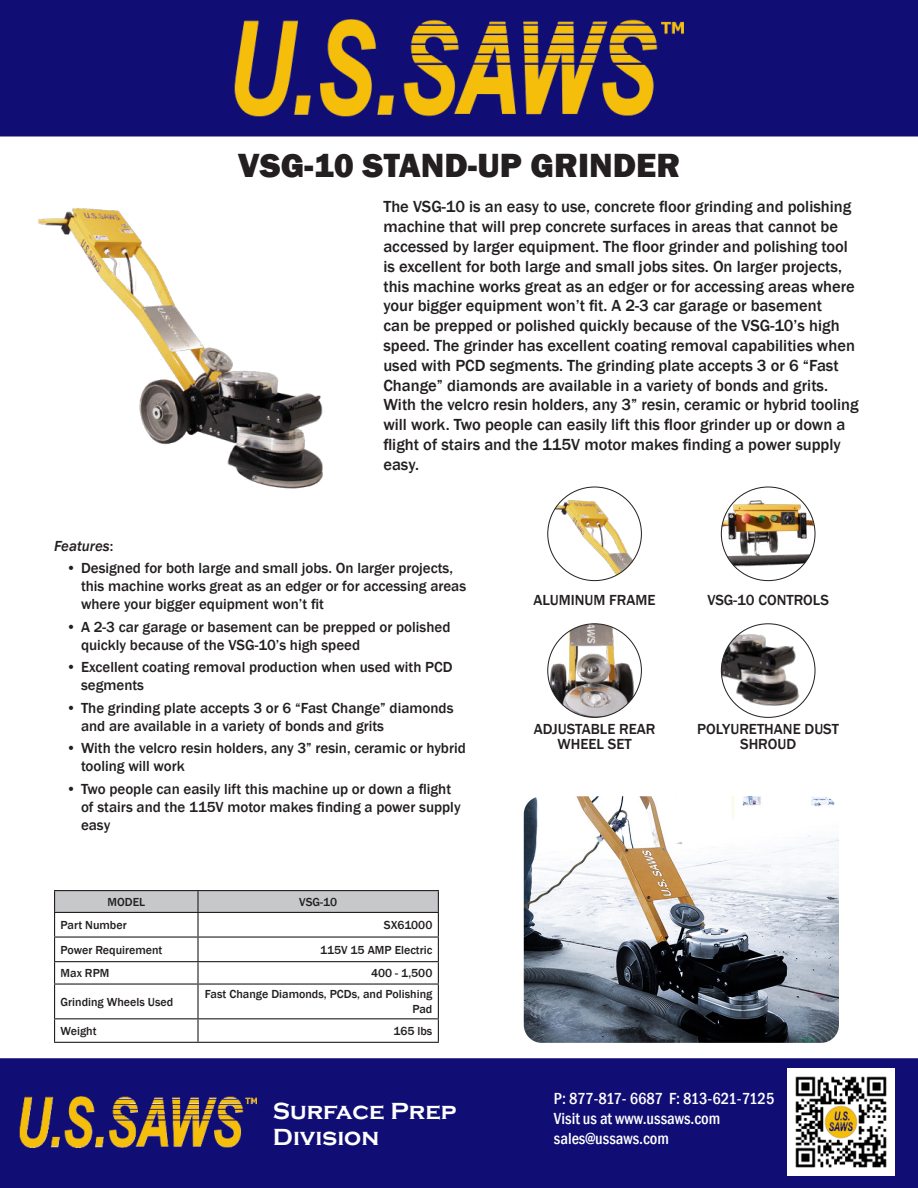
<style>
.page{position:relative;width:918px;height:1188px;background:#fff}
.page>*{position:absolute;margin:0;border:0;box-sizing:border-box;transform-origin:0 0}
.t1{font:800 34.5px "Franklin Gothic";color:#231f20}
.t2{font:700 24px/25.3px "Copperplate Gothic";color:#fff}
.t3{font:500 16.5px/19.8px "Franklin Gothic";color:#231f20}
.t4{font:500 condensed 16.5px/19.8px "Franklin Gothic";color:#fff}
.t5{font:500 15px/18px "Franklin Gothic";color:#231f20}
.t6{font:italic 500 15px "Franklin Gothic";color:#231f20}
.t7{font:500 12px/14.4px "Franklin Gothic";color:#231f20;text-align:right}
.s1{font-style:normal}
</style>
<div class="page">
<div style="left:0;top:0;width:918px;height:137px;background:#100d75"></div>
<div style="left:0;top:1058px;width:918px;height:130px;background:#100d75"></div>
<img style="left:20px;top:1097px;width:236px;height:51px">
<img style="left:787px;top:1069px;width:107px;height:107px">
<img style="left:524px;top:796px;width:315px;height:247px">
<hr style="left:54px;top:890px;width:144px;height:1px;background:#231f20">
<hr style="left:198px;top:890px;width:241px;height:1px;background:#231f20">
<svg style="left:54px;top:891px;width:385px;height:92px"></svg>
<hr style="left:54px;top:983px;width:144px;height:2px;background:#231f20">
<hr style="left:54px;top:985px;width:1px;height:33px;background:#231f20">
<hr style="left:198px;top:983px;width:241px;height:2px;background:#231f20">
<hr style="left:197px;top:985px;width:2px;height:33px;background:#231f20">
<hr style="left:438px;top:985px;width:1px;height:33px;background:#231f20">
<hr style="left:54px;top:1018px;width:144px;height:1px;background:#231f20">
<svg style="left:54px;top:1019px;width:1px;height:23px"></svg>
<hr style="left:198px;top:1018px;width:241px;height:1px;background:#231f20">
<hr style="left:197px;top:1019px;width:2px;height:23px;background:#231f20">
<svg style="left:438px;top:1019px;width:1px;height:23px"></svg>
<hr style="left:54px;top:1042px;width:144px;height:1px;background:#231f20">
<hr style="left:198px;top:1042px;width:241px;height:1px;background:#231f20">
<img style="left:234px;top:19px;width:450px;height:98px">
<img style="left:548px;top:487px;width:93px;height:94px;border-radius:47px">
<img style="left:721px;top:487px;width:94px;height:94px;border-radius:47px">
<img style="left:38px;top:208px;width:285px;height:281px">
<img style="left:548px;top:624px;width:93px;height:93px;border-radius:47px">
<img style="left:721px;top:624px;width:94px;height:93px;border-radius:47px">
<h1 class="t1" style="left:238px;top:145px;width:444px">VSG-10 STAND-UP GRINDER</h1>
<p class="t3" style="left:383px;top:197px;width:477px">The VSG-10 is an easy to use, concrete floor grinding and polishing machine that will prep concrete surfaces in areas that cannot be accessed by larger equipment. The floor grinder and polishing tool is excellent for both large and small jobs sites. On larger projects, this machine works great as an edger or for accessing areas where your bigger equipment won’t fit. A 2-3 car garage or basement<br>can be prepped or polished quickly because of the VSG-10’s high speed. The grinder has excellent coating removal capabilities when used with PCD segments. The grinding plate accepts 3 or 6 “Fast Change” diamonds are available in a variety of bonds and grits.<br>With the velcro resin holders, any 3” resin, ceramic or hybrid tooling will work. Two people can easily lift this floor grinder up or down a flight of stairs and the 115V motor makes finding a power supply easy.</p>
<p class="t6" style="left:54px;top:537px;width:61px">Features<span class="s1">:</span></p>
<p class="t5" style="left:81px;top:560px;width:387px;text-indent:-15px">• Designed for both large and small jobs. On larger projects, this machine works great as an edger or for accessing areas where your bigger equipment won’t fit</p>
<p class="t5" style="left:81px;top:618px;width:371px;text-indent:-15px">• A 2-3 car garage or basement can be prepped or polished quickly because of the VSG-10’s high speed</p>
<p class="t5" style="left:81px;top:659px;width:373px;text-indent:-15px">• Excellent coating removal production when used with PCD segments</p>
<p class="t5" style="left:81px;top:699px;width:374px;text-indent:-15px">• The grinding plate accepts 3 or 6 “Fast Change” diamonds and are available in a variety of bonds and grits</p>
<p class="t5" style="left:81px;top:740px;width:386px;text-indent:-15px">• With the velcro resin holders, any 3” resin, ceramic or hybrid tooling will work</p>
<p class="t5" style="left:81px;top:780px;width:381px;text-indent:-15px">• Two people can easily lift this machine up or down a flight of stairs and the 115V motor makes finding a power supply easy</p>
<p class="t7" style="left:107px;top:895px;width:39px">MODEL</p>
<p class="t7" style="left:299px;top:895px;width:39px">VSG-10</p>
<p class="t7" style="left:61px;top:918px;width:68px">Part Number</p>
<p class="t7" style="left:384px;top:918px;width:50px">SX61000</p>
<p class="t7" style="left:61px;top:942px;width:103px">Power Requirement</p>
<p class="t7" style="left:320px;top:942px;width:114px">115V 15 AMP Electric</p>
<p class="t7" style="left:61px;top:966px;width:50px">Max RPM</p>
<p class="t7" style="left:371px;top:966px;width:63px">400 - 1,500</p>
<p class="t7" style="left:61px;top:995px;width:114px">Grinding Wheels Used</p>
<p class="t7" style="left:205px;top:987px;width:229px">Fast Change Diamonds, PCDs, and Polishing<br>Pad</p>
<p class="t7" style="left:61px;top:1024px;width:38px">Weight</p>
<p class="t7" style="left:394px;top:1024px;width:40px">165 lbs</p>
<p class="t5" style="left:534px;top:591px;width:124px">ALUMINUM FRAME</p>
<p class="t5" style="left:707px;top:591px;width:123px">VSG-10 CONTROLS</p>
<p class="t5" style="left:534px;top:722px;width:123px;line-height:15px;text-align:center">ADJUSTABLE REAR<br>WHEEL SET</p>
<p class="t5" style="left:697px;top:722px;width:143px;line-height:15px;text-align:center">POLYURETHANE DUST<br>SHROUD</p>
<h2 class="t2" style="left:273px;top:1098px;width:185px">Surface Prep<br>Division</h2>
<p class="t4" style="left:554px;top:1089px;width:222px">P: 877-817- 6687 F: 813-621-7125<br>Visit us at www.ussaws.com sales@ussaws.com</p>
</div>
